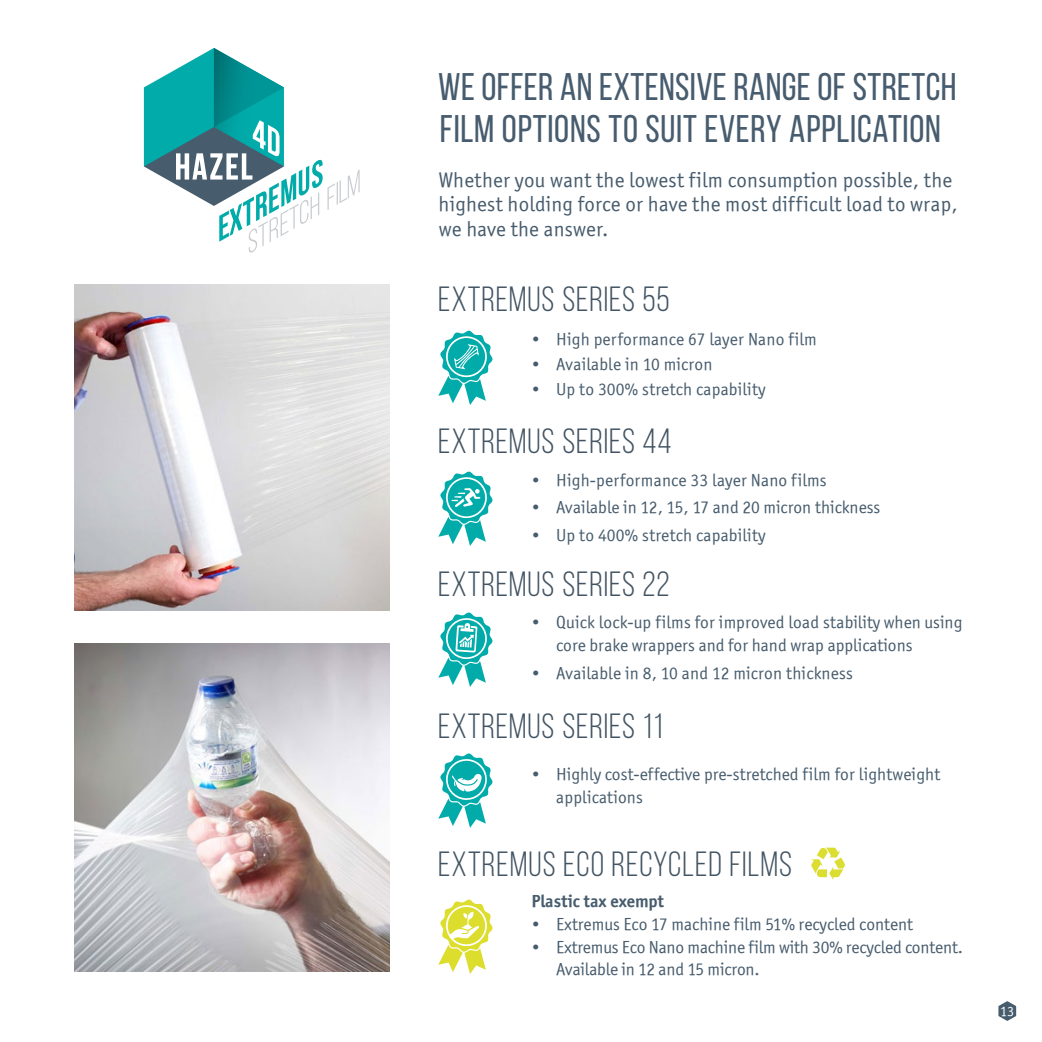
<style>
.page{position:relative;width:1042px;height:1042px;background:#fff}
.page>*{position:absolute;margin:0;border:0;box-sizing:border-box;transform-origin:0 0}
.t1{font:38.5px/42px "Bebas Neue";letter-spacing:.01em;color:#475c6e}
.t2{font:35px "Bebas Neue";letter-spacing:.025em;color:#425463}
.t3{font:21px/24.5px "Officina Sans ITCTT Book";letter-spacing:.01em;color:#475c6d}
.t4{font:17.5px/22.8px "Officina Sans ITCTT Book";letter-spacing:.005em;color:#475c6d}
.t5{font:17.5px "Officina Sans ITCTT Bold";color:#475c6d}
.t6{font:14px "Officina Sans ITCTT Book";color:#fff}
</style>
<div class="page">
<svg style="left:998px;top:1001px;width:18px;height:20px"></svg>
<svg style="left:438px;top:753px;width:55px;height:75px"></svg>
<svg style="left:438px;top:612px;width:55px;height:75px"></svg>
<svg style="left:438px;top:471px;width:55px;height:75px"></svg>
<svg style="left:144px;top:48px;width:216px;height:205px"></svg>
<img style="left:75px;top:284px;width:314px;height:326px">
<img style="left:74px;top:644px;width:315px;height:327px">
<svg style="left:438px;top:330px;width:55px;height:75px"></svg>
<svg style="left:438px;top:899px;width:55px;height:75px"></svg>
<svg style="left:811px;top:847px;width:34px;height:33px"></svg>
<h1 class="t1" style="left:438px;top:66px;width:520px">WE OFFER AN EXTENSIVE RANGE OF STRETCH<br>FILM OPTIONS TO SUIT EVERY APPLICATION</h1>
<p class="t3" style="left:438px;top:167px;width:520px">Whether you want the lowest film consumption possible, the highest holding force or have the most difficult load to wrap, we have the answer.</p>
<h2 class="t2" style="left:438px;top:280px;width:233px">EXTREMUS SERIES 55</h2>
<p class="t4" style="left:531px;top:327px;width:287px">• High performance 67 layer Nano film</p>
<p class="t4" style="left:531px;top:353px;width:183px">• Available in 10 micron</p>
<p class="t4" style="left:531px;top:378px;width:236px">• Up to 300% stretch capability</p>
<h2 class="t2" style="left:438px;top:422px;width:235px">EXTREMUS SERIES 44</h2>
<p class="t4" style="left:531px;top:468px;width:297px">• High-performance 33 layer Nano films</p>
<p class="t4" style="left:531px;top:496px;width:350px">• Available in 12, 15, 17 and 20 micron thickness</p>
<p class="t4" style="left:531px;top:524px;width:236px">• Up to 400% stretch capability</p>
<h2 class="t2" style="left:438px;top:565px;width:233px">EXTREMUS SERIES 22</h2>
<p class="t4" style="left:556px;top:611px;width:408px;text-indent:-25px">• Quick lock-up films for improved load stability when using core brake wrappers and for hand wrap applications</p>
<p class="t4" style="left:531px;top:661px;width:323px">• Available in 8, 10 and 12 micron thickness</p>
<h2 class="t2" style="left:438px;top:707px;width:226px">EXTREMUS SERIES 11</h2>
<p class="t4" style="left:556px;top:762px;width:386px;text-indent:-25px">• Highly cost-effective pre-stretched film for lightweight applications</p>
<h2 class="t2" style="left:438px;top:845px;width:355px">EXTREMUS ECO RECYCLED FILMS</h2>
<p class="t5" style="left:531px;top:890px;width:134px">Plastic tax exempt</p>
<p class="t4" style="left:531px;top:912px;width:383px">• Extremus Eco 17 machine film 51% recycled content</p>
<p class="t4" style="left:556px;top:935px;width:408px;text-indent:-25px">• Extremus Eco Nano machine film with 30% recycled content.<br>Available in 12 and 15 micron.</p>
<p class="t6" style="left:1000px;top:1003px;width:15px">13</p>
</div>
